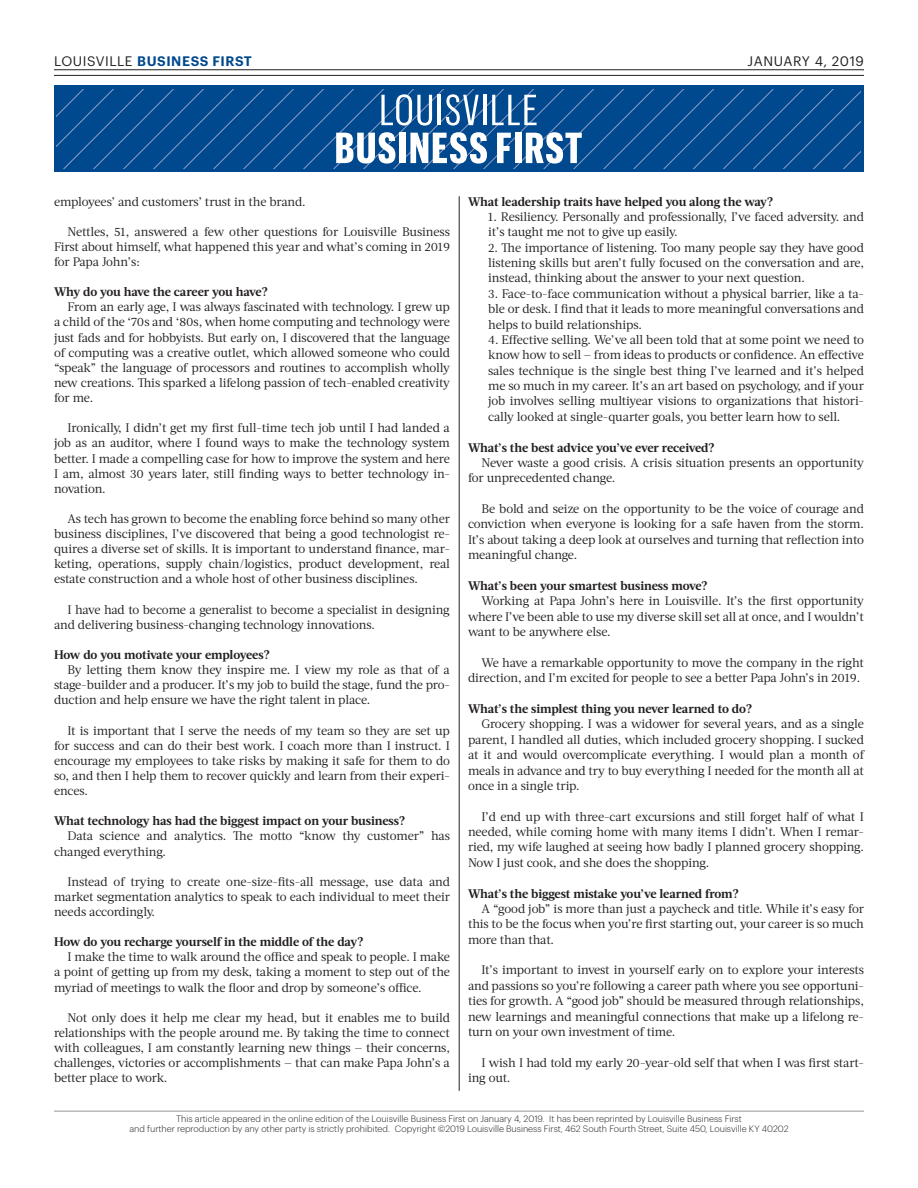
<style>
.page{position:relative;width:918px;height:1188px;background:#fff}
.page>*{position:absolute;margin:0;border:0;box-sizing:border-box;transform-origin:0 0}
.t1{font:600 13.5px "Graphik";letter-spacing:.04em;color:#01498e}
.t2{font:13.5px "Graphik";letter-spacing:.04em;color:#231f20}
.t3{font:12.45px/15.1px "Acta";letter-spacing:-.01em;color:#231f20;text-align:justify}
.t4{font:700 12.45px "Acta";letter-spacing:-.01em;color:#231f20}
.t5{font:300 9px "Graphik";color:#231f20}
.s1{font-weight:400;color:#231f20}
</style>
<div class="page">
<hr style="left:54px;top:1111px;width:810px;height:1px;background:#939598">
<hr style="left:54px;top:69px;width:810px;height:1px;background:#231f20">
<hr style="left:54px;top:75px;width:810px;height:1px;background:#231f20">
<div style="left:54px;top:85px;width:810px;height:87px;background:#01498e"></div>
<svg style="left:57px;top:89px;width:72px;height:80px"></svg>
<svg style="left:129px;top:89px;width:732px;height:80px"></svg>
<svg style="left:381px;top:94px;width:51px;height:32px"></svg>
<hr style="left:438px;top:95px;width:3px;height:30px;background:#fff">
<svg style="left:446px;top:94px;width:33px;height:32px"></svg>
<hr style="left:483px;top:95px;width:3px;height:30px;background:#fff">
<svg style="left:492px;top:95px;width:45px;height:30px"></svg>
<svg style="left:336px;top:132px;width:59px;height:32px"></svg>
<div style="left:399px;top:133px;width:7px;height:30px;background:#fff"></div>
<svg style="left:410px;top:132px;width:77px;height:32px"></svg>
<svg style="left:497px;top:133px;width:14px;height:30px"></svg>
<div style="left:515px;top:133px;width:6px;height:30px;background:#fff"></div>
<svg style="left:526px;top:132px;width:56px;height:32px"></svg>
<hr style="left:459px;top:196px;width:1px;height:895px;background:#231f20">
<p class="t1" style="left:54px;top:51px;width:200px"><span class="s1">LOUISVILLE</span> BUSINESS FIRST</p>
<p class="t2" style="left:748px;top:51px;width:118px">JANUARY 4, 2019</p>
<p class="t3" style="left:54px;top:194px;width:253px">employees’ and customers’ trust in the brand.</p>
<p class="t3" style="left:54px;top:224px;width:398px;text-indent:14px">Nettles, 51, answered a few other questions for Louisville Business First about himself, what happened this year and what’s coming in 2019 for Papa John’s:</p>
<p class="t4" style="left:54px;top:285px;width:215px">Why do you have the career you have?</p>
<p class="t3" style="left:54px;top:300px;width:398px;text-indent:14px">From an early age, I was always fascinated with technology. I grew up a child of the ‘70s and ‘80s, when home computing and technology were just fads and for hobbyists. But early on, I discovered that the language of computing was a creative outlet, which allowed someone who could “speak” the language of processors and routines to accomplish wholly new creations. This sparked a lifelong passion of tech-enabled creativity for me.</p>
<p class="t3" style="left:54px;top:421px;width:398px;text-indent:14px">Ironically, I didn’t get my first full-time tech job until I had landed a job as an auditor, where I found ways to make the technology system better. I made a compelling case for how to improve the system and here I am, almost 30 years later, still finding ways to better technology in&shy;novation.</p>
<p class="t3" style="left:54px;top:511px;width:398px;text-indent:14px">As tech has grown to become the enabling force behind so many other business disciplines, I’ve discovered that being a good technologist re&shy;quires a diverse set of skills. It is important to understand finance, mar&shy;keting, operations, supply chain/logistics, product development, real estate construction and a whole host of other business disciplines.</p>
<p class="t3" style="left:54px;top:602px;width:397px;text-indent:14px">I have had to become a generalist to become a specialist in designing and delivering business-changing technology innovations.</p>
<p class="t4" style="left:54px;top:647px;width:218px">How do you motivate your employees?</p>
<p class="t3" style="left:54px;top:662px;width:398px;text-indent:14px">By letting them know they inspire me. I view my role as that of a stage-builder and a producer. It’s my job to build the stage, fund the pro&shy;duction and help ensure we have the right talent in place.</p>
<p class="t3" style="left:54px;top:723px;width:398px;text-indent:14px">It is important that I serve the needs of my team so they are set up for success and can do their best work. I coach more than I instruct. I encourage my employees to take risks by making it safe for them to do so, and then I help them to recover quickly and learn from their experi&shy;ences.</p>
<p class="t4" style="left:54px;top:814px;width:353px">What technology has had the biggest impact on your business?</p>
<p class="t3" style="left:54px;top:829px;width:398px;text-indent:14px">Data science and analytics. The motto “know thy customer” has changed everything.</p>
<p class="t3" style="left:54px;top:874px;width:398px;text-indent:14px">Instead of trying to create one-size-fits-all message, use data and market segmentation analytics to speak to each individual to meet their needs accordingly.</p>
<p class="t4" style="left:54px;top:934px;width:311px">How do you recharge yourself in the middle of the day?</p>
<p class="t3" style="left:54px;top:950px;width:397px;text-indent:14px">I make the time to walk around the office and speak to people. I make a point of getting up from my desk, taking a moment to step out of the myriad of meetings to walk the floor and drop by someone’s office.</p>
<p class="t3" style="left:54px;top:1010px;width:398px;text-indent:14px">Not only does it help me clear my head, but it enables me to build relationships with the people around me. By taking the time to connect with colleagues, I am constantly learning new things — their concerns, challenges, victories or accomplishments — that can make Papa John’s a better place to work.</p>
<p class="t4" style="left:468px;top:194px;width:307px">What leadership traits have helped you along the way?</p>
<p class="t3" style="left:488px;top:209px;width:377px">1. Resiliency. Personally and professionally, I’ve faced adversity. and it’s taught me not to give up easily.</p>
<p class="t3" style="left:488px;top:240px;width:377px">2. The importance of listening. Too many people say they have good listening skills but aren’t fully focused on the conversation and are, instead, thinking about the answer to your next question.</p>
<p class="t3" style="left:488px;top:286px;width:377px">3. Face-to-face communication without a physical barrier, like a ta&shy;ble or desk. I find that it leads to more meaningful conversations and helps to build relationships.</p>
<p class="t3" style="left:488px;top:332px;width:377px">4. Effective selling. We’ve all been told that at some point we need to know how to sell — from ideas to products or confidence. An effective sales technique is the single best thing I’ve learned and it’s helped me so much in my career. It’s an art based on psychology, and if your job involves selling multiyear visions to organizations that histori&shy;cally looked at single-quarter goals, you better learn how to sell.</p>
<p class="t4" style="left:468px;top:440px;width:248px">What’s the best advice you’ve ever received?</p>
<p class="t3" style="left:468px;top:455px;width:397px;text-indent:14px">Never waste a good crisis. A crisis situation presents an opportunity for unprecedented change.</p>
<p class="t3" style="left:468px;top:501px;width:398px;text-indent:14px">Be bold and seize on the opportunity to be the voice of courage and conviction when everyone is looking for a safe haven from the storm.<br>It’s about taking a deep look at ourselves and turning that reflection into meaningful change.</p>
<p class="t4" style="left:468px;top:578px;width:241px">What’s been your smartest business move?</p>
<p class="t3" style="left:468px;top:593px;width:398px;text-indent:14px">Working at Papa John’s here in Louisville. It’s the first opportunity where I’ve been able to use my diverse skill set all at once, and I wouldn’t want to be anywhere else.</p>
<p class="t3" style="left:468px;top:655px;width:397px;text-align:right">We have a remarkable opportunity to move the company in the right direction, and I’m excited for people to see a better Papa John’s in 2019.</p>
<p class="t4" style="left:468px;top:701px;width:286px">What’s the simplest thing you never learned to do?</p>
<p class="t3" style="left:468px;top:716px;width:398px;text-indent:14px">Grocery shopping. I was a widower for several years, and as a single parent, I handled all duties, which included grocery shopping. I sucked at it and would overcomplicate everything. I would plan a month of meals in advance and try to buy everything I needed for the month all at once in a single trip.</p>
<p class="t3" style="left:468px;top:809px;width:398px;text-indent:14px">I’d end up with three-cart excursions and still forget half of what I needed, while coming home with many items I didn’t. When I remar&shy;ried, my wife laughed at seeing how badly I planned grocery shopping.<br>Now I just cook, and she does the shopping.</p>
<p class="t4" style="left:468px;top:886px;width:272px">What’s the biggest mistake you’ve learned from?</p>
<p class="t3" style="left:468px;top:901px;width:398px;text-indent:14px">A “good job” is more than just a paycheck and title. While it’s easy for this to be the focus when you’re first starting out, your career is so much more than that.</p>
<p class="t3" style="left:468px;top:963px;width:398px;text-indent:14px">It’s important to invest in yourself early on to explore your interests and passions so you’re following a career path where you see opportuni&shy;ties for growth. A “good job” should be measured through relationships, new learnings and meaningful connections that make up a lifelong re&shy;turn on your own investment of time.</p>
<p class="t3" style="left:468px;top:1055px;width:397px;text-indent:14px">I wish I had told my early 20-year-old self that when I was first start&shy;ing out.</p>
<p class="t5" style="left:176px;top:1112px;width:567px">This article appeared in the online edition of the Louisville Business First on January 4, 2019. It has been reprinted by Louisville Business First</p>
<p class="t5" style="left:129px;top:1122px;width:661px">and further reproduction by any other party is strictly prohibited. Copyright ©2019 Louisville Business First, 462 South Fourth Street, Suite 450, Louisville KY 40202</p>
</div>
